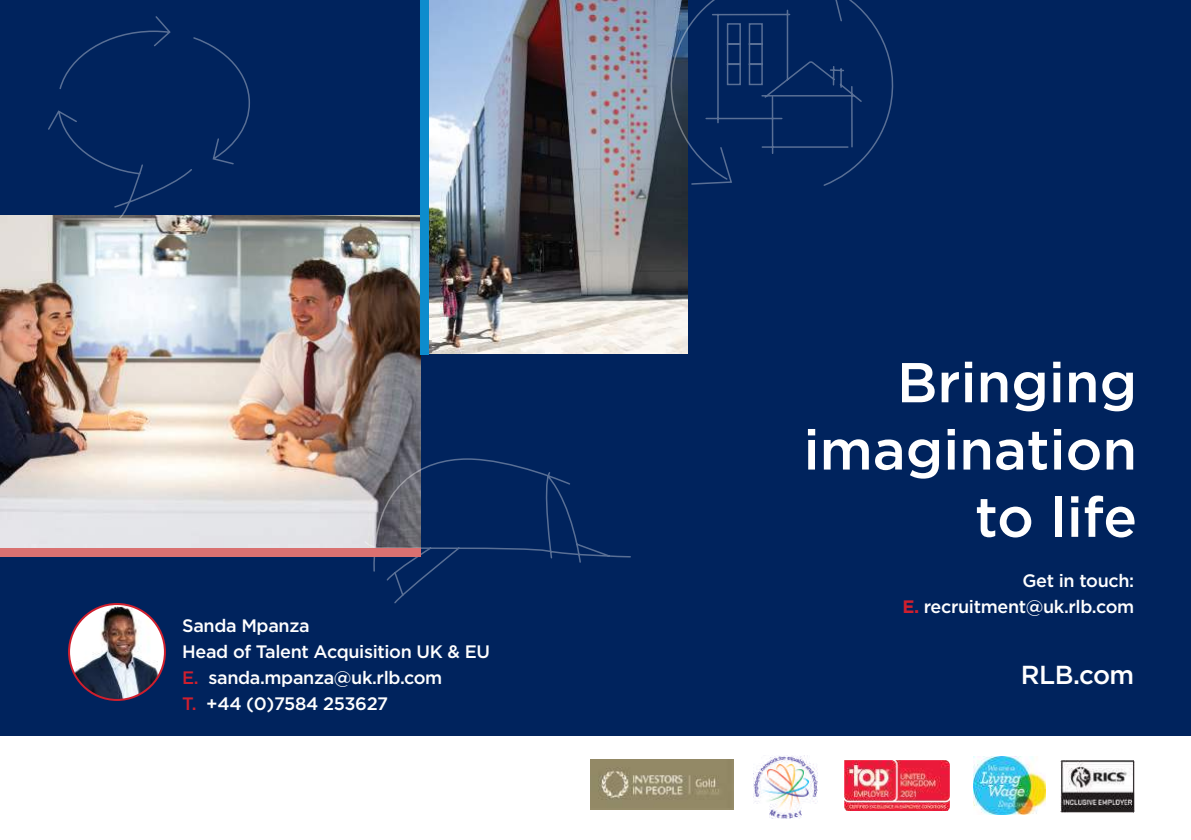
<style>
.page{position:relative;width:1191px;height:840px;background:#fff}
.page>*{position:absolute;margin:0;border:0;box-sizing:border-box;transform-origin:0 0}
.t1{font:500 56px/67.2px "Gotham";color:#fff;text-align:right}
.t2{font:500 26px "Gotham";letter-spacing:-.02em;color:#fff}
.t3{font:500 18px/26px "Gotham";letter-spacing:-.02em;color:#fff}
.s1{color:#cf1f2e}
.s2{font-weight:700;color:#cf1f2e}
</style>
<div class="page">
<div style="left:0;top:0;width:1191px;height:839px;background:#00235d"></div>
<img style="left:0;top:215px;width:420px;height:332px">
<svg style="left:364px;top:457px;width:267px;height:147px"></svg>
<svg style="left:47px;top:16px;width:204px;height:203px"></svg>
<img style="left:429px;top:0;width:258px;height:354px">
<div style="left:420px;top:0;width:9px;height:354px;background:#0d8ccd"></div>
<svg style="left:668px;top:0;width:226px;height:187px"></svg>
<div style="left:0;top:736px;width:1191px;height:103px;background:#fff"></div>
<img style="left:590px;top:759px;width:143px;height:50px">
<img style="left:753px;top:755px;width:64px;height:63px">
<img style="left:844px;top:760px;width:105px;height:50px">
<img style="left:973px;top:756px;width:72px;height:57px">
<img style="left:1060px;top:760px;width:74px;height:51px">
<div style="left:0;top:547px;width:420px;height:9px;background:#d97171"></div>
<img style="left:69px;top:603px;width:96px;height:96px;border-radius:48px">
<div style="left:68px;top:602px;width:98px;height:98px;border:2px solid #cf1f2e;border-radius:50%"></div>
<p class="t3" style="left:182px;top:612px;width:309px">Sanda Mpanza<br>Head of Talent Acquisition UK &amp; EU<br><span class="s1">E.</span> sanda.mpanza@uk.rlb.com<br><span class="s1">T.</span> +44 (0)7584 253627</p>
<h1 class="t1" style="left:803px;top:350px;width:335px">Bringing imagination to life</h1>
<p class="t3" style="left:902px;top:568px;width:233px;text-align:right">Get in touch:<br><span class="s2">E.</span> recruitment@uk.rlb.com</p>
<h2 class="t2" style="left:1021px;top:663px;width:115px">RLB.com</h2>
</div>
